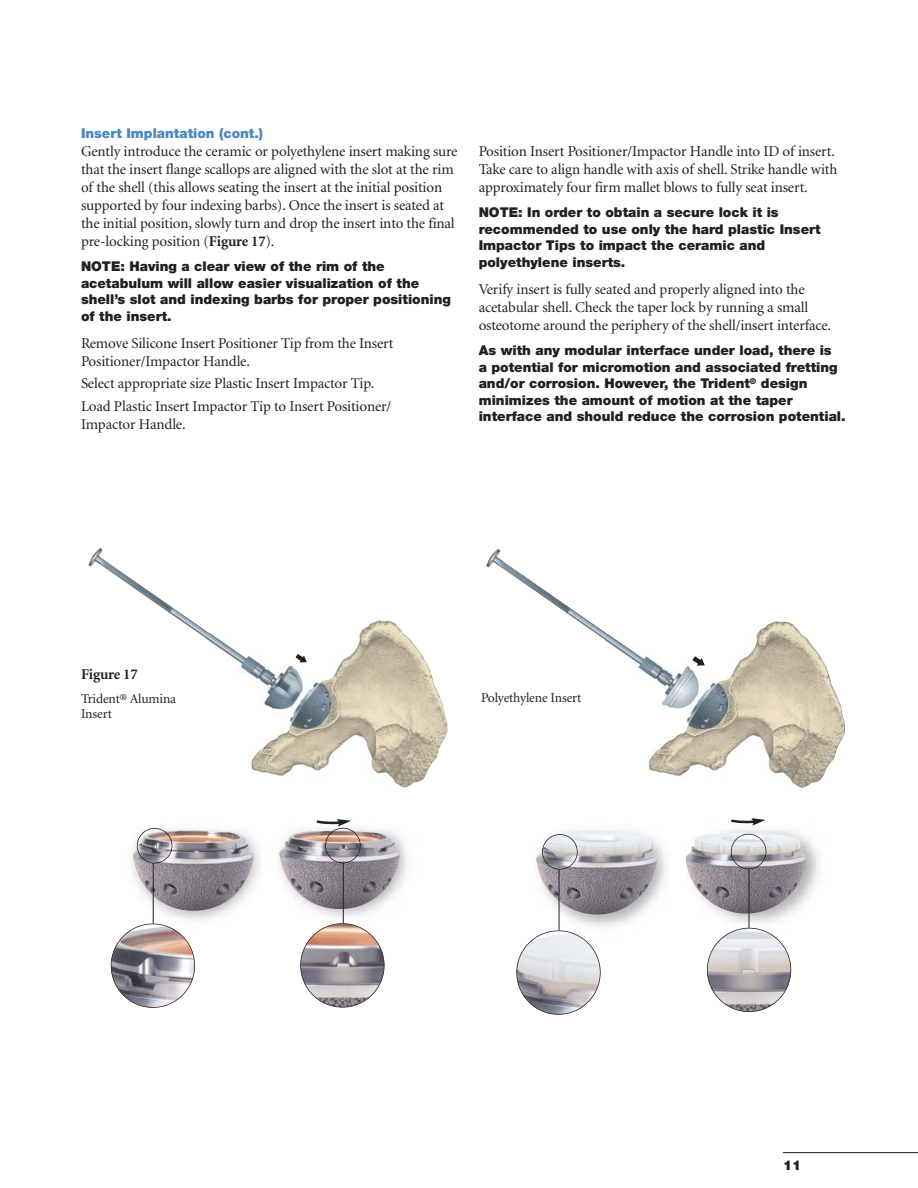
<style>
.page{position:relative;width:918px;height:1188px;background:#fff}
.page>*{position:absolute;margin:0;border:0;box-sizing:border-box;transform-origin:0 0}
.t1{font:15px/18px "Minion";letter-spacing:-.01em;color:#231f20}
.t2{font:700 15px "Minion";letter-spacing:-.01em;color:#231f20}
.t3{font:900 13.5px/16.5px "Helvetica Neue";color:#231f20}
.t4{font:13.5px/15px "Minion";letter-spacing:-.01em;color:#231f20}
.t5{font:900 13.5px "Helvetica Neue";color:#4e89be}
.s1{font-weight:700}
</style>
<div class="page">
<img style="left:486px;top:549px;width:359px;height:239px">
<img style="left:88px;top:548px;width:359px;height:240px">
<hr style="left:783px;top:1152px;width:135px;height:1px;background:#231f20">
<img style="left:131px;top:827px;width:688px;height:114px">
<img style="left:279px;top:830px;width:121px;height:79px">
<svg style="left:296px;top:654px;width:11px;height:8px"></svg>
<svg style="left:692px;top:656px;width:13px;height:10px"></svg>
<img style="left:133px;top:830px;width:121px;height:81px">
<svg style="left:316px;top:819px;width:35px;height:8px"></svg>
<div style="left:137px;top:828px;width:35px;height:35px;border:2px solid #231f20;border-radius:50%"></div>
<div style="left:325px;top:828px;width:36px;height:35px;border:2px solid #231f20;border-radius:50%"></div>
<hr style="left:153px;top:863px;width:1px;height:61px;background:#231f20">
<hr style="left:343px;top:863px;width:1px;height:60px;background:#231f20">
<img style="left:686px;top:833px;width:120px;height:81px">
<img style="left:536px;top:833px;width:121px;height:81px">
<div style="left:542px;top:834px;width:36px;height:36px;border:2px solid #231f20;border-radius:50%"></div>
<div style="left:731px;top:834px;width:35px;height:35px;border:2px solid #231f20;border-radius:50%"></div>
<hr style="left:559px;top:869px;width:1px;height:61px;background:#231f20">
<hr style="left:749px;top:869px;width:1px;height:59px;background:#231f20">
<img style="left:517px;top:932px;width:83px;height:80px">
<div style="left:516px;top:930px;width:85px;height:85px;border:2px solid #231f20;border-radius:50%"></div>
<img style="left:111px;top:926px;width:84px;height:81px">
<div style="left:111px;top:924px;width:84px;height:84px;border:2px solid #231f20;border-radius:50%"></div>
<img style="left:301px;top:924px;width:83px;height:83px;border-radius:50%">
<div style="left:300px;top:923px;width:85px;height:85px;border:2px solid #231f20;border-radius:50%"></div>
<img style="left:707px;top:928px;width:84px;height:84px;border-radius:50%">
<div style="left:707px;top:928px;width:84px;height:84px;border:2px solid #231f20;border-radius:50%"></div>
<svg style="left:731px;top:818px;width:35px;height:8px"></svg>
<p class="t5" style="left:81px;top:128px;width:184px">Insert Implantation (cont.)</p>
<p class="t1" style="left:81px;top:143px;width:378px">Gently introduce the ceramic or polyethylene insert making sure that the insert flange scallops are aligned with the slot at the rim of the shell (this allows seating the insert at the initial position supported by four indexing barbs). Once the insert is seated at the initial position, slowly turn and drop the insert into the final pre-locking position (<span class="s1">Figure 17</span>).</p>
<p class="t3" style="left:81px;top:259px;width:372px">NOTE: Having a clear view of the rim of the acetabulum will allow easier visualization of the shell’s slot and indexing barbs for proper positioning of the insert.</p>
<p class="t1" style="left:81px;top:335px;width:314px">Remove Silicone Insert Positioner Tip from the Insert<br>Positioner/Impactor Handle.</p>
<p class="t1" style="left:81px;top:374px;width:312px;line-height:22.5px">Select appropriate size Plastic Insert Impactor Tip.<br>Load Plastic Insert Impactor Tip to Insert Positioner/</p>
<p class="t1" style="left:81px;top:416px;width:106px">Impactor Handle.</p>
<p class="t1" style="left:479px;top:143px;width:360px">Position Insert Positioner/Impactor Handle into ID of insert.<br>Take care to align handle with axis of shell. Strike handle with approximately four firm mallet blows to fully seat insert.</p>
<p class="t3" style="left:479px;top:205px;width:344px">NOTE: In order to obtain a secure lock it is recommended to use only the hard plastic Insert Impactor Tips to impact the ceramic and polyethylene inserts.</p>
<p class="t1" style="left:479px;top:281px;width:354px">Verify insert is fully seated and properly aligned into the acetabular shell. Check the taper lock by running a small osteotome around the periphery of the shell/insert interface.</p>
<p class="t3" style="left:479px;top:343px;width:369px">As with any modular interface under load, there is<br>a potential for micromotion and associated fretting and/or corrosion. However, the Trident<sup>®</sup> design minimizes the amount of motion at the taper interface and should reduce the corrosion potential.</p>
<p class="t2" style="left:81px;top:668px;width:58px">Figure 17</p>
<p class="t4" style="left:81px;top:692px;width:97px">Trident® Alumina<br>Insert</p>
<p class="t4" style="left:481px;top:691px;width:102px">Polyethylene Insert</p>
<p class="t3" style="left:783px;top:1158px;width:20px">11</p>
</div>
